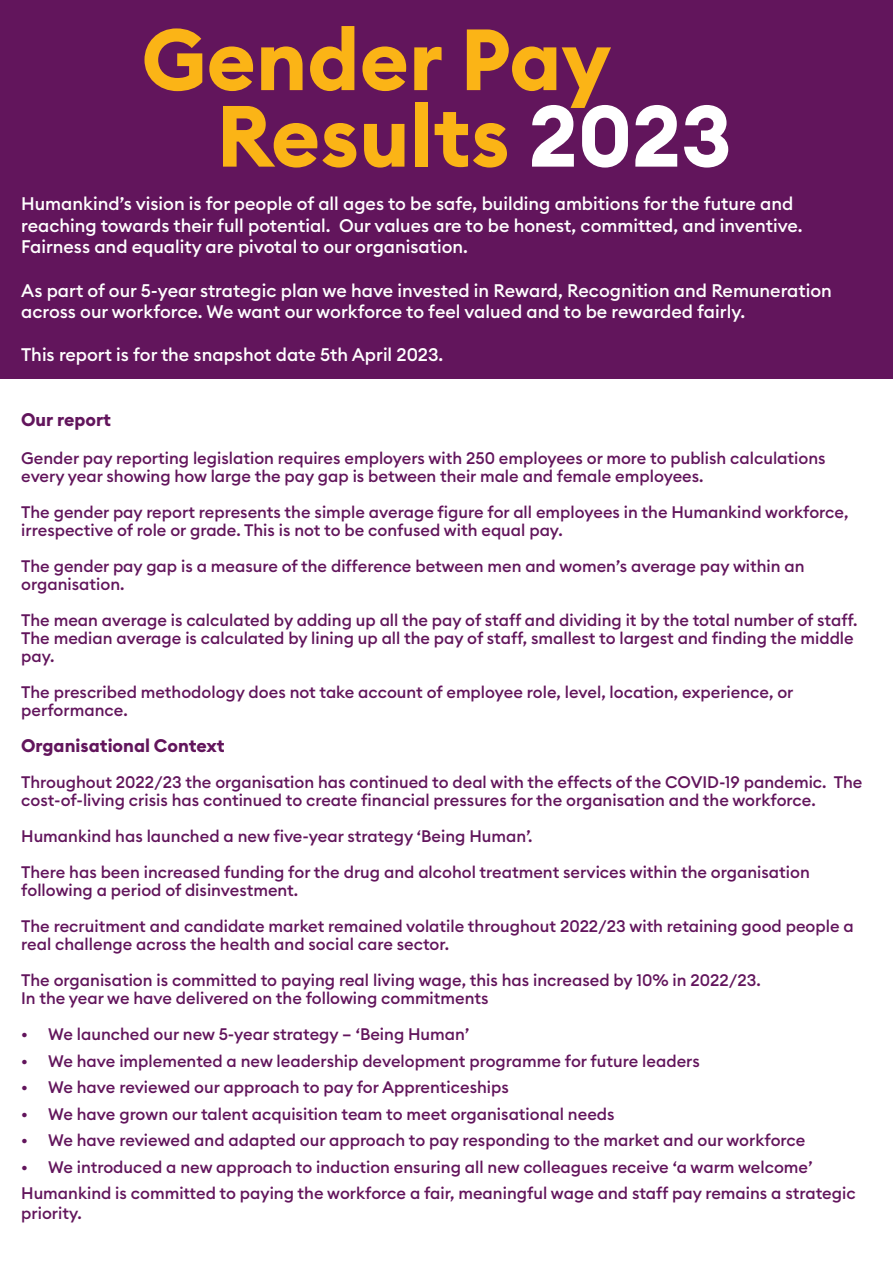
<style>
.page{position:relative;width:893px;height:1263px;background:#fff}
.page>*{position:absolute;margin:0;border:0;box-sizing:border-box;transform-origin:0 0}
.t1{font:700 85.5px "Euclid Circular B";color:#fbb416}
.t2{font:500 18px/21.6px "Euclid Circular B";color:#fff}
.t3{font:700 18px "Euclid Circular B";color:#62155c}
.t4{font:500 16.5px/18px "Euclid Circular B";color:#62155c}
.s1{color:#fff}
</style>
<div class="page">
<div style="left:0;top:0;width:893px;height:378px;background:#62155c"></div>
<p class="t1" style="left:141px;top:5px;width:471px">Gender Pay</p>
<p class="t1" style="left:217px;top:81px;width:517px">Results <span class="s1">2023</span></p>
<p class="t2" style="left:21px;top:193px;width:783px">Humankind’s vision is for people of all ages to be safe, building ambitions for the future and reaching towards their full potential. Our values are to be honest, committed, and inventive.<br>Fairness and equality are pivotal to our organisation.</p>
<p class="t2" style="left:21px;top:279px;width:812px">As part of our 5-year strategic plan we have invested in Reward, Recognition and Remuneration across our workforce. We want our workforce to feel valued and to be rewarded fairly.</p>
<p class="t2" style="left:21px;top:344px;width:424px">This report is for the snapshot date 5th April 2023.</p>
<p class="t3" style="left:21px;top:408px;width:91px">Our report</p>
<p class="t4" style="left:21px;top:449px;width:806px">Gender pay reporting legislation requires employers with 250 employees or more to publish calculations every year showing how large the pay gap is between their male and female employees.</p>
<p class="t4" style="left:21px;top:503px;width:829px">The gender pay report represents the simple average figure for all employees in the Humankind workforce, irrespective of role or grade. This is not to be confused with equal pay.</p>
<p class="t4" style="left:21px;top:557px;width:785px">The gender pay gap is a measure of the difference between men and women’s average pay within an organisation.</p>
<p class="t4" style="left:21px;top:611px;width:838px">The mean average is calculated by adding up all the pay of staff and dividing it by the total number of staff.</p>
<p class="t4" style="left:21px;top:629px;width:834px">The median average is calculated by lining up all the pay of staff, smallest to largest and finding the middle pay.</p>
<p class="t4" style="left:21px;top:683px;width:774px">The prescribed methodology does not take account of employee role, level, location, experience, or performance.</p>
<p class="t3" style="left:21px;top:734px;width:205px">Organisational Context</p>
<p class="t4" style="left:21px;top:773px;width:843px">Throughout 2022/23 the organisation has continued to deal with the effects of the COVID-19 pandemic. The cost-of-living crisis has continued to create financial pressures for the organisation and the workforce.</p>
<p class="t4" style="left:21px;top:827px;width:513px">Humankind has launched a new five-year strategy ‘Being Human’.</p>
<p class="t4" style="left:21px;top:863px;width:790px">There has been increased funding for the drug and alcohol treatment services within the organisation following a period of disinvestment.</p>
<p class="t4" style="left:21px;top:917px;width:834px">The recruitment and candidate market remained volatile throughout 2022/23 with retaining good people a real challenge across the health and social care sector.</p>
<p class="t4" style="left:21px;top:971px;width:741px">The organisation is committed to paying real living wage, this has increased by 10% in 2022/23.</p>
<p class="t4" style="left:21px;top:989px;width:469px">In the year we have delivered on the following commitments</p>
<p class="t4" style="left:21px;top:1025px;width:449px">• We launched our new 5-year strategy – ‘Being Human’</p>
<p class="t4" style="left:21px;top:1052px;width:680px">• We have implemented a new leadership development programme for future leaders</p>
<p class="t4" style="left:21px;top:1078px;width:489px">• We have reviewed our approach to pay for Apprenticeships</p>
<p class="t4" style="left:21px;top:1105px;width:595px">• We have grown our talent acquisition team to meet organisational needs</p>
<p class="t4" style="left:21px;top:1131px;width:786px">• We have reviewed and adapted our approach to pay responding to the market and our workforce</p>
<p class="t4" style="left:21px;top:1158px;width:793px">• We introduced a new approach to induction ensuring all new colleagues receive ‘a warm welcome’</p>
<p class="t4" style="left:21px;top:1183px;width:836px;line-height:19.8px">Humankind is committed to paying the workforce a fair, meaningful wage and staff pay remains a strategic priority.</p>
</div>
